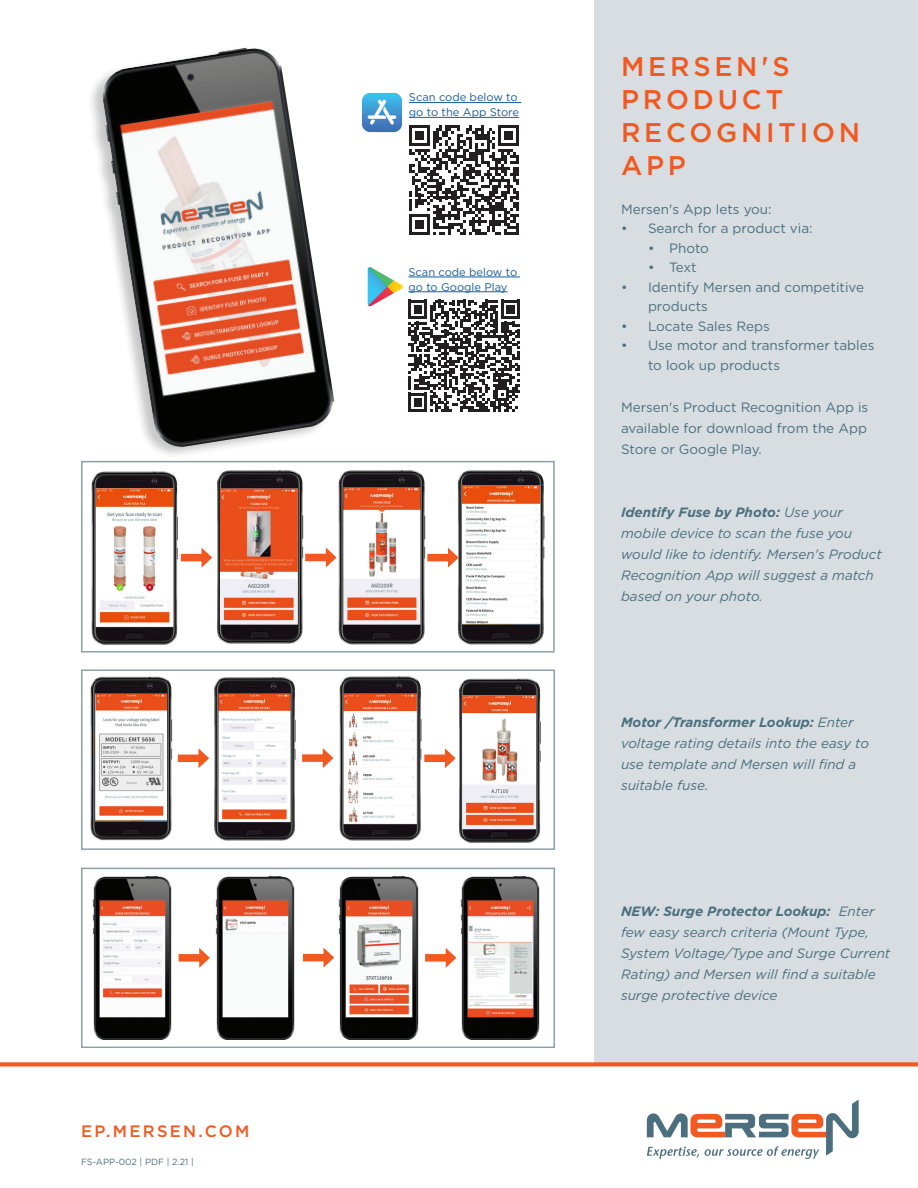
<style>
.page{position:relative;width:918px;height:1188px;background:#fff}
.page>*{position:absolute;margin:0;border:0;box-sizing:border-box;transform-origin:0 0}
.Body_copy{font:500 27px/33px "Gotham";letter-spacing:.14em;color:#f15921}
.t1{font:500 16.5px "Gotham";letter-spacing:.14em;color:#f15921}
.Body_copy-2{font:italic 13.5px/21px "Gotham";color:#4b6f7f}
.Body_copy-3{font:13.5px/19.5px "Gotham";color:#4b6f7f}
.Body_copy-4{font:11.1px/14.9px "Gotham";color:#175d9e}
.Body_copy-5{font:9px "Gotham";color:#4b6f7f}
.s1{font-weight:700}
</style>
<div class="page">
<svg style="left:647px;top:1100px;width:212px;height:59px"></svg>
<div style="left:594px;top:0;width:324px;height:1065px;background:#d7dde0"></div>
<div style="left:0;top:1062px;width:918px;height:5px;background:#f15921"></div>
<img style="left:91px;top:470px;width:454px;height:175px">
<div style="left:81px;top:461px;width:474px;height:192px;border:2px solid #8ba2aa"></div>
<img style="left:90px;top:676px;width:451px;height:167px">
<div style="left:81px;top:670px;width:474px;height:180px;border:2px solid #8ba2aa"></div>
<img style="left:97px;top:47px;width:238px;height:404px">
<div style="left:81px;top:868px;width:474px;height:180px;background:#fff;border:2px solid #8ba2aa"></div>
<img style="left:361px;top:92px;width:42px;height:41px">
<img style="left:367px;top:267px;width:36px;height:40px">
<hr style="left:409px;top:102px;width:112px;height:1px;background:#175d9e">
<hr style="left:409px;top:117px;width:110px;height:1px;background:#175d9e">
<hr style="left:408px;top:277px;width:112px;height:1px;background:#175d9e">
<hr style="left:408px;top:291px;width:100px;height:1px;background:#175d9e">
<svg style="left:409px;top:125px;width:110px;height:110px"></svg>
<svg style="left:408px;top:300px;width:112px;height:112px"></svg>
<img style="left:92px;top:876px;width:80px;height:163px">
<img style="left:215px;top:876px;width:80px;height:163px">
<img style="left:338px;top:876px;width:81px;height:163px">
<img style="left:460px;top:876px;width:80px;height:163px">
<div style="left:179px;top:954px;width:24px;height:8px;background:#f15921"></div>
<svg style="left:199px;top:948px;width:11px;height:20px"></svg>
<div style="left:303px;top:954px;width:24px;height:7px;background:#f15921"></div>
<svg style="left:324px;top:948px;width:10px;height:19px"></svg>
<div style="left:425px;top:954px;width:24px;height:8px;background:#f15921"></div>
<svg style="left:446px;top:948px;width:10px;height:20px"></svg>
<div style="left:181px;top:551px;width:31px;height:26px;background:#fff"></div>
<div style="left:306px;top:551px;width:31px;height:26px;background:#fff"></div>
<div style="left:426px;top:551px;width:31px;height:26px;background:#fff"></div>
<div style="left:177px;top:737px;width:31px;height:26px;background:#fff"></div>
<div style="left:304px;top:737px;width:31px;height:26px;background:#fff"></div>
<div style="left:424px;top:737px;width:32px;height:26px;background:#fff"></div>
<div style="left:178px;top:755px;width:24px;height:7px;background:#f15921"></div>
<svg style="left:198px;top:748px;width:11px;height:20px"></svg>
<div style="left:302px;top:754px;width:24px;height:8px;background:#f15921"></div>
<svg style="left:323px;top:748px;width:10px;height:20px"></svg>
<div style="left:424px;top:755px;width:24px;height:7px;background:#f15921"></div>
<svg style="left:445px;top:748px;width:11px;height:20px"></svg>
<div style="left:181px;top:554px;width:24px;height:7px;background:#f15921"></div>
<svg style="left:202px;top:548px;width:10px;height:19px"></svg>
<div style="left:305px;top:554px;width:24px;height:7px;background:#f15921"></div>
<svg style="left:326px;top:548px;width:11px;height:19px"></svg>
<div style="left:427px;top:554px;width:24px;height:7px;background:#f15921"></div>
<svg style="left:448px;top:548px;width:11px;height:20px"></svg>
<p class="t1" style="left:81px;top:1120px;width:170px">EP.MERSEN.COM</p>
<p class="Body_copy-5" style="left:81px;top:1156px;width:114px">FS-APP-002 | PDF | 2.21 |</p>
<p class="Body_copy-4" style="left:409px;top:90px;width:112px">Scan code below to go to the App Store</p>
<p class="Body_copy-4" style="left:408px;top:264px;width:110px">Scan code below to go to Google Play</p>
<p class="Body_copy" style="left:621px;top:49px;width:241px">MERSEN'S<br>PRODUCT<br>RECOGNITION<br>APP</p>
<p class="Body_copy-3" style="left:621px;top:199px;width:152px">Mersen's App lets you:</p>
<p class="Body_copy-3" style="left:621px;top:218px;width:193px">• Search for a product via:</p>
<p class="Body_copy-3" style="left:648px;top:238px;width:63px">• Photo</p>
<p class="Body_copy-3" style="left:648px;top:257px;width:50px">• Text</p>
<p class="Body_copy-3" style="left:648px;top:277px;width:218px;text-indent:-27px">• Identify Mersen and competitive products</p>
<p class="Body_copy-3" style="left:621px;top:316px;width:150px">• Locate Sales Reps</p>
<p class="Body_copy-3" style="left:648px;top:335px;width:228px;text-indent:-27px">• Use motor and transformer tables to look up products</p>
<p class="Body_copy-3" style="left:621px;top:396px;width:249px;line-height:21px;text-align:justify">Mersen's Product Recognition App is available for download from the App Store or Google Play.</p>
<p class="Body_copy-2" style="left:621px;top:501px;width:262px"><span class="s1">Identify Fuse by Photo:</span> Use your mobile device to scan the fuse you would like to identify. Mersen's Product<br>Recognition App will suggest a match based on your photo.</p>
<p class="Body_copy-2" style="left:621px;top:711px;width:250px"><span class="s1">Motor /Transformer Lookup:</span> Enter voltage rating details into the easy to use template and Mersen will find a suitable fuse.</p>
<p class="Body_copy-2" style="left:621px;top:900px;width:271px"><span class="s1">NEW: Surge Protector Lookup:</span> Enter few easy search criteria (Mount Type, System Voltage/Type and Surge Current Rating) and Mersen will find a suitable surge protective device</p>
</div>
